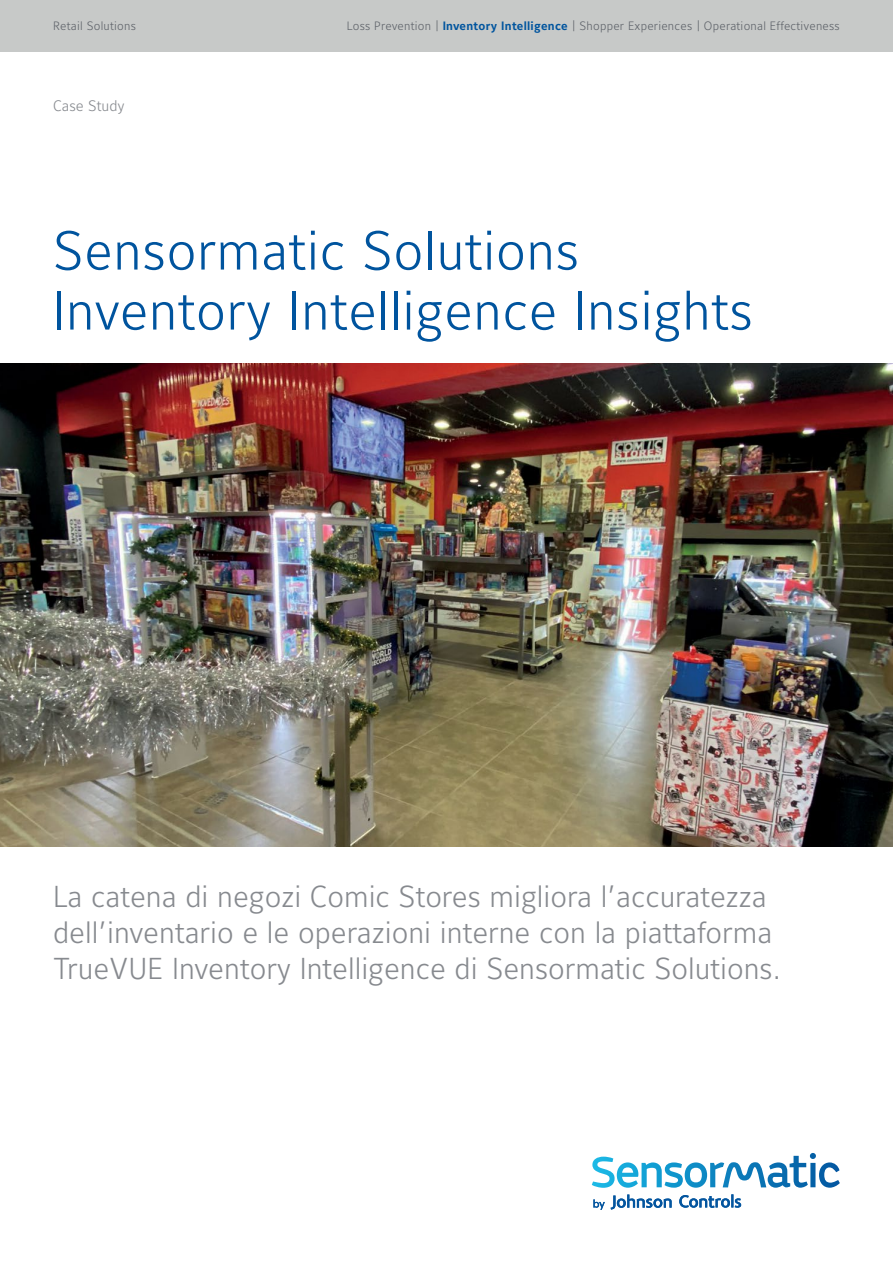
<style>
.page{position:relative;width:893px;height:1263px;background:#fff}
.page>*{position:absolute;margin:0;border:0;box-sizing:border-box;transform-origin:0 0}
.t1{font:300 54px "Maurea Jci Lf ML";letter-spacing:.01em;color:#00549e}
.Para_title{font:300 30px/36px "Maurea Jci Lf ML";color:#878a8f}
.t2{font:300 15px "Maurea Jci Lf ML";color:#878a8f}
.t3{font:300 12px "Maurea Jci Lf ML";letter-spacing:.02em;color:#5f636a}
.s1{font-weight:700;color:#00549e}
</style>
<div class="page">
<svg style="left:592px;top:1153px;width:248px;height:35px"></svg>
<svg style="left:679px;top:1194px;width:62px;height:14px"></svg>
<svg style="left:611px;top:1194px;width:61px;height:16px"></svg>
<svg style="left:593px;top:1199px;width:12px;height:11px"></svg>
<img style="left:0;top:364px;width:893px;height:482px">
<div style="left:0;top:0;width:893px;height:51px;background:#c7c9c8"></div>
<p class="t3" style="left:53px;top:19px;width:84px">Retail Solutions</p>
<p class="t3" style="left:347px;top:19px;width:494px">Loss Prevention | <span class="s1">Inventory Intelligence</span> | Shopper Experiences | Operational Effectiveness</p>
<p class="t2" style="left:53px;top:97px;width:73px">Case Study</p>
<p class="t1" style="left:53px;top:217px;width:528px">Sensormatic Solutions</p>
<p class="t1" style="left:53px;top:277px;width:702px">Inventory Intelligence Insights</p>
<p class="Para_title" style="left:53px;top:878px;width:729px">La catena di negozi Comic Stores migliora l’accuratezza dell’inventario e le operazioni interne con la piattaforma<br>TrueVUE Inventory Intelligence di Sensormatic Solutions.</p>
</div>
